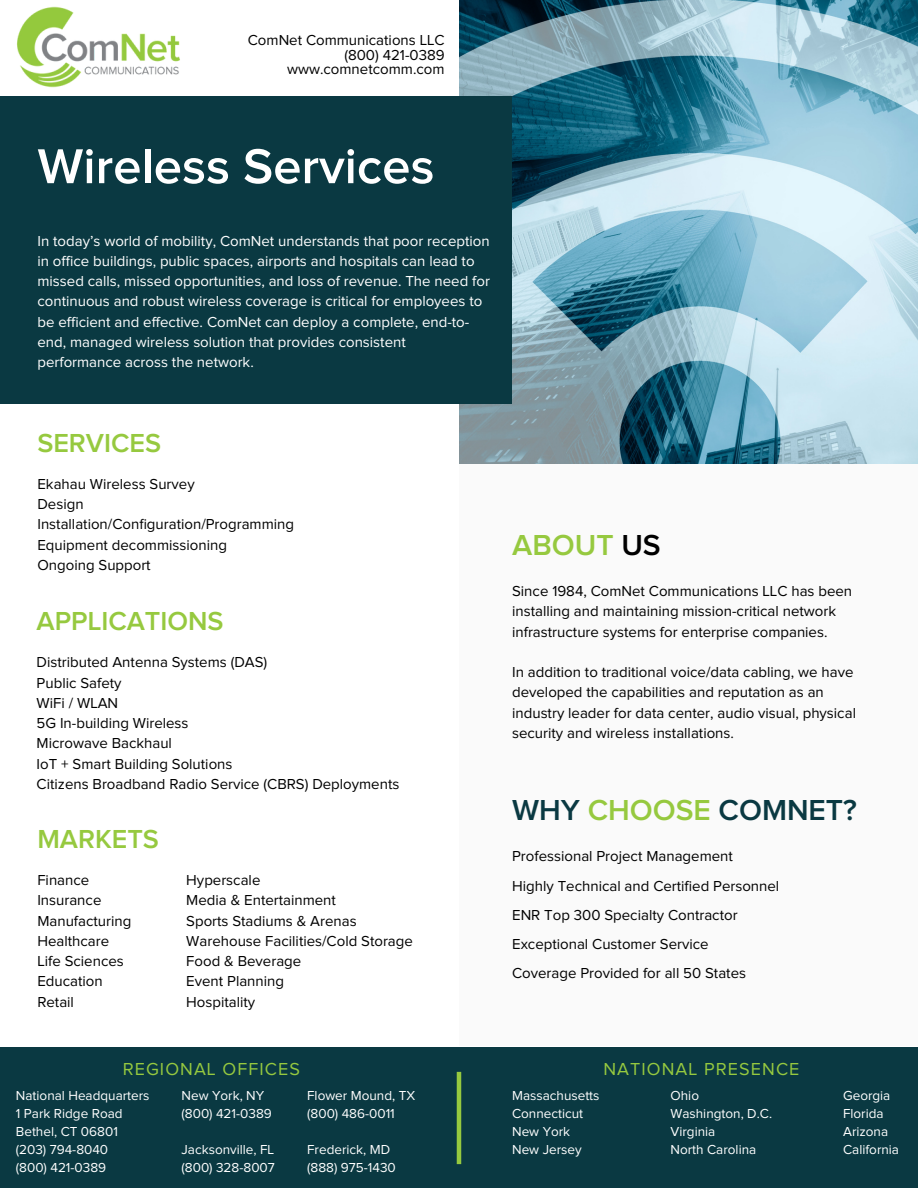
<style>
.page{position:relative;width:918px;height:1188px;background:#fff}
.page>*{position:absolute;margin:0;border:0;box-sizing:border-box;transform-origin:0 0}
.t1{font:600 50.85px "Proxima Nova";color:#fff}
.t2{font:600 30px "Proxima Nova";color:#0a3942}
.t3{font:600 30px "Proxima Nova";color:#96c93f}
.t4{font:600 27px "Proxima Nova";color:#96c93f}
.t5{font:18px "Proxima Nova";letter-spacing:.06em;color:#96c93f}
.t6{font:15px/20.2px "Proxima Nova";color:#000}
.t7{font:15px/20.2px "Proxima Nova";color:#fff}
.t8{font:13.5px "Proxima Nova";color:#fff}
.s1{color:#000}
.s2{color:#96c93f}
</style>
<div class="page">
<img style="left:459px;top:0;width:459px;height:464px">
<div style="left:0;top:96px;width:512px;height:307px;background:#0a3942"></div>
<img style="left:17px;top:7px;width:163px;height:81px">
<div style="left:0;top:1048px;width:918px;height:140px;background:#0a3942"></div>
<hr style="left:457px;top:1072px;width:4px;height:92px;background:#96c93f">
<div style="left:459px;top:464px;width:459px;height:582px;background:#fafafa"></div>
<p class="t6" style="left:248px;top:31px;width:198px">ComNet Communications LLC</p>
<p class="t6" style="left:344px;top:45px;width:102px">(800) 421-0389</p>
<p class="t6" style="left:287px;top:60px;width:159px">www.comnetcomm.com</p>
<p class="t1" style="left:37px;top:143px;width:398px">Wireless Services</p>
<p class="t7" style="left:37px;top:231px;width:454px">In today’s world of mobility, ComNet understands that poor reception in office buildings, public spaces, airports and hospitals can lead to missed calls, missed opportunities, and loss of revenue. The need for continuous and robust wireless coverage is critical for employees to be efficient and effective. ComNet can deploy a complete, end-to&shy;end, managed wireless solution that provides consistent performance across the network.</p>
<p class="t4" style="left:37px;top:431px;width:125px">SERVICES</p>
<p class="t6" style="left:37px;top:474px;width:159px">Ekahau Wireless Survey</p>
<p class="t6" style="left:37px;top:495px;width:48px">Design</p>
<p class="t6" style="left:37px;top:515px;width:258px">Installation/Configuration/Programming</p>
<p class="t6" style="left:37px;top:535px;width:191px">Equipment decommissioning</p>
<p class="t6" style="left:37px;top:555px;width:115px">Ongoing Support</p>
<p class="t4" style="left:37px;top:609px;width:189px">APPLICATIONS</p>
<p class="t6" style="left:37px;top:653px;width:232px">Distributed Antenna Systems (DAS)</p>
<p class="t6" style="left:37px;top:673px;width:86px">Public Safety</p>
<p class="t6" style="left:37px;top:693px;width:83px">WiFi / WLAN</p>
<p class="t6" style="left:37px;top:714px;width:153px">5G In-building Wireless</p>
<p class="t6" style="left:37px;top:734px;width:137px">Microwave Backhaul</p>
<p class="t6" style="left:37px;top:754px;width:197px">IoT + Smart Building Solutions</p>
<p class="t6" style="left:37px;top:774px;width:364px">Citizens Broadband Radio Service (CBRS) Deployments</p>
<p class="t4" style="left:37px;top:826px;width:123px">MARKETS</p>
<p class="t6" style="left:37px;top:871px;width:53px">Finance</p>
<p class="t6" style="left:37px;top:891px;width:66px">Insurance</p>
<p class="t6" style="left:37px;top:911px;width:96px">Manufacturing</p>
<p class="t6" style="left:37px;top:931px;width:73px">Healthcare</p>
<p class="t6" style="left:37px;top:952px;width:88px">Life Sciences</p>
<p class="t6" style="left:37px;top:972px;width:67px">Education</p>
<p class="t6" style="left:37px;top:992px;width:38px">Retail</p>
<p class="t6" style="left:186px;top:871px;width:76px">Hyperscale</p>
<p class="t6" style="left:186px;top:891px;width:151px">Media &amp; Entertainment</p>
<p class="t6" style="left:186px;top:911px;width:172px">Sports Stadiums &amp; Arenas</p>
<p class="t6" style="left:186px;top:931px;width:228px">Warehouse Facilities/Cold Storage</p>
<p class="t6" style="left:186px;top:952px;width:117px">Food &amp; Beverage</p>
<p class="t6" style="left:186px;top:972px;width:99px">Event Planning</p>
<p class="t6" style="left:186px;top:992px;width:71px">Hospitality</p>
<p class="t3" style="left:512px;top:531px;width:150px">ABOUT <span class="s1">US</span></p>
<p class="t6" style="left:512px;top:582px;width:342px">Since 1984, ComNet Communications LLC has been installing and maintaining mission-critical network infrastructure systems for enterprise companies.</p>
<p class="t6" style="left:512px;top:663px;width:345px">In addition to traditional voice/data cabling, we have developed the capabilities and reputation as an industry leader for data center, audio visual, physical security and wireless installations.</p>
<p class="t2" style="left:512px;top:796px;width:346px">WHY <span class="s2">CHOOSE</span> COMNET?</p>
<p class="t6" style="left:512px;top:847px;width:222px">Professional Project Management</p>
<p class="t6" style="left:512px;top:876px;width:269px">Highly Technical and Certified Personnel</p>
<p class="t6" style="left:512px;top:905px;width:227px">ENR Top 300 Specialty Contractor</p>
<p class="t6" style="left:512px;top:935px;width:198px">Exceptional Customer Service</p>
<p class="t6" style="left:512px;top:964px;width:235px">Coverage Provided for all 50 States</p>
<p class="t5" style="left:123px;top:1061px;width:179px">REGIONAL OFFICES</p>
<p class="t5" style="left:603px;top:1061px;width:198px">NATIONAL PRESENCE</p>
<p class="t8" style="left:16px;top:1090px;width:135px">National Headquarters</p>
<p class="t8" style="left:16px;top:1108px;width:108px">1 Park Ridge Road</p>
<p class="t8" style="left:16px;top:1126px;width:104px">Bethel, CT 06801</p>
<p class="t8" style="left:16px;top:1144px;width:94px">(203) 794-8040</p>
<p class="t8" style="left:16px;top:1162px;width:92px">(800) 421-0389</p>
<p class="t8" style="left:671px;top:1090px;width:30px">Ohio</p>
<p class="t8" style="left:671px;top:1108px;width:103px">Washington, D.C.</p>
<p class="t8" style="left:671px;top:1126px;width:46px">Virginia</p>
<p class="t8" style="left:671px;top:1144px;width:87px">North Carolina</p>
<p class="t8" style="left:182px;top:1090px;width:84px">New York, NY</p>
<p class="t8" style="left:182px;top:1108px;width:92px">(800) 421-0389</p>
<p class="t8" style="left:182px;top:1144px;width:94px">Jacksonville, FL</p>
<p class="t8" style="left:182px;top:1162px;width:95px">(800) 328-8007</p>
<p class="t8" style="left:307px;top:1090px;width:110px">Flower Mound, TX</p>
<p class="t8" style="left:307px;top:1108px;width:89px">(800) 486-0011</p>
<p class="t8" style="left:307px;top:1144px;width:84px">Frederick, MD</p>
<p class="t8" style="left:307px;top:1162px;width:90px">(888) 975-1430</p>
<p class="t8" style="left:512px;top:1090px;width:89px">Massachusetts</p>
<p class="t8" style="left:512px;top:1108px;width:73px">Connecticut</p>
<p class="t8" style="left:512px;top:1126px;width:60px">New York</p>
<p class="t8" style="left:512px;top:1144px;width:71px">New Jersey</p>
<p class="t8" style="left:843px;top:1090px;width:49px">Georgia</p>
<p class="t8" style="left:843px;top:1108px;width:42px">Florida</p>
<p class="t8" style="left:843px;top:1126px;width:47px">Arizona</p>
<p class="t8" style="left:843px;top:1144px;width:57px">California</p>
</div>
